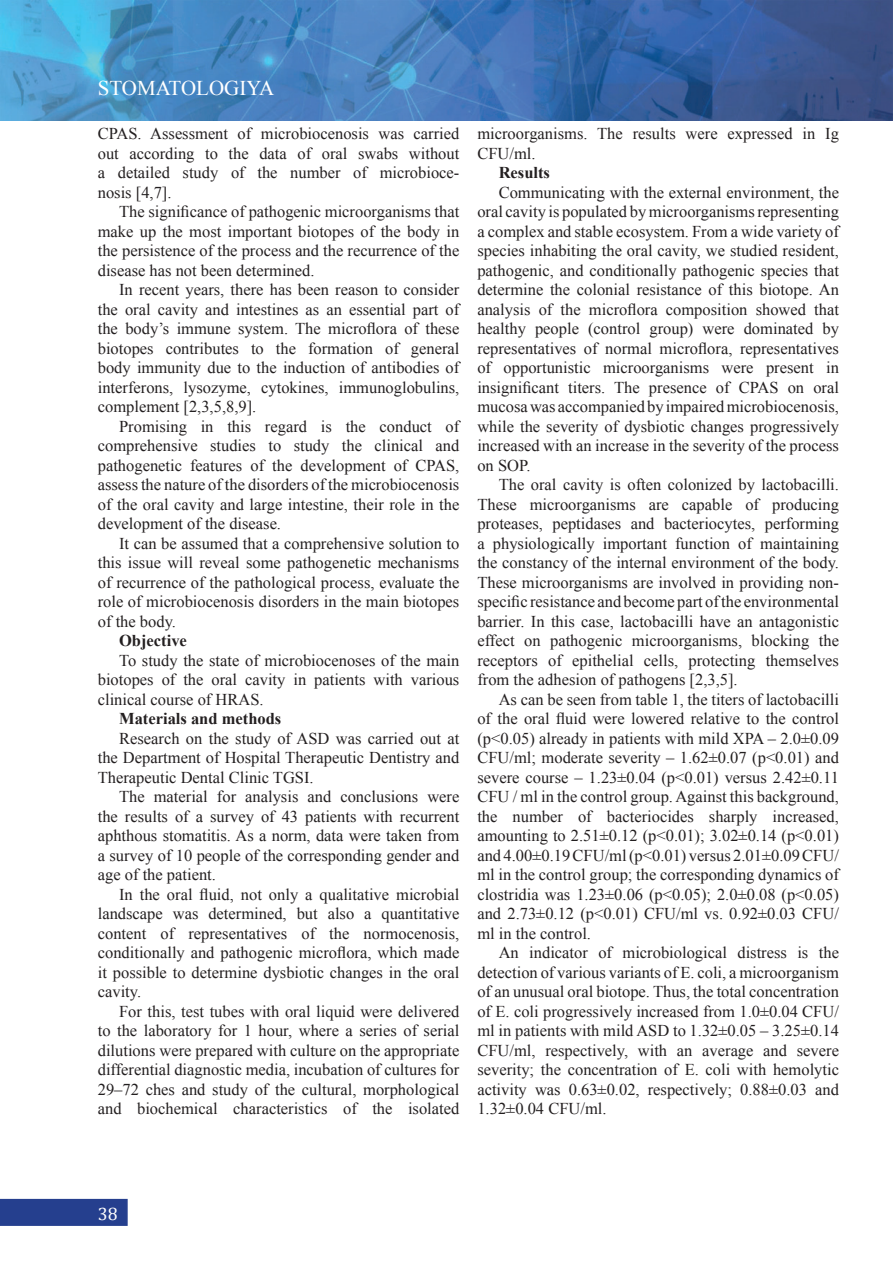
<style>
.page{position:relative;width:893px;height:1263px;background:#fff}
.page>*{position:absolute;margin:0;border:0;box-sizing:border-box;transform-origin:0 0}
.t1{font:21px "Times New Roman";color:#fff}
.t2{font:18px "Cambria";color:#fff}
.t3{font:16.5px/19.5px "Times New Roman";color:#231f20;text-align:justify}
.t4{font:700 16.5px "Times New Roman";color:#231f20}
</style>
<div class="page">
<img style="left:0;top:0;width:893px;height:121px">
<div style="left:0;top:1199px;width:128px;height:27px;background:#253f8e;border:2px solid #253f8e"></div>
<p class="t1" style="left:98px;top:74px;width:178px">STOMATOLOGIYA</p>
<p class="t3" style="left:98px;top:123px;width:363px">CPAS. Assessment of microbiocenosis was carried out according to the data of oral swabs without a detailed study of the number of microbioce&shy;nosis [4,7].</p>
<p class="t3" style="left:98px;top:201px;width:363px;text-indent:21px">The significance of pathogenic microorganisms that make up the most important biotopes of the body in the persistence of the process and the recurrence of the disease has not been determined.</p>
<p class="t3" style="left:98px;top:279px;width:363px;text-indent:21px">In recent years, there has been reason to consider the oral cavity and intestines as an essential part of the body’s immune system. The microflora of these biotopes contributes to the formation of general body immunity due to the induction of antibodies of interferons, lysozyme, cytokines, immunoglobulins, complement [2,3,5,8,9].</p>
<p class="t3" style="left:98px;top:416px;width:363px;text-indent:21px">Promising in this regard is the conduct of comprehensive studies to study the clinical and pathogenetic features of the development of CPAS, assess the nature of the disorders of the microbiocenosis of the oral cavity and large intestine, their role in the development of the disease.</p>
<p class="t3" style="left:98px;top:533px;width:363px;text-indent:21px">It can be assumed that a comprehensive solution to this issue will reveal some pathogenetic mechanisms of recurrence of the pathological process, evaluate the role of microbiocenosis disorders in the main biotopes of the body.</p>
<p class="t4" style="left:119px;top:629px;width:69px">Objective</p>
<p class="t3" style="left:98px;top:650px;width:363px;text-indent:21px">To study the state of microbiocenoses of the main biotopes of the oral cavity in patients with various clinical course of HRAS.</p>
<p class="t4" style="left:119px;top:707px;width:164px">Materials and methods</p>
<p class="t3" style="left:98px;top:728px;width:363px;text-indent:21px">Research on the study of ASD was carried out at the Department of Hospital Therapeutic Dentistry and Therapeutic Dental Clinic TGSI.</p>
<p class="t3" style="left:98px;top:787px;width:363px;text-indent:21px">The material for analysis and conclusions were the results of a survey of 43 patients with recurrent aphthous stomatitis. As a norm, data were taken from a survey of 10 people of the corresponding gender and age of the patient.</p>
<p class="t3" style="left:98px;top:884px;width:363px;text-indent:21px">In the oral fluid, not only a qualitative microbial landscape was determined, but also a quantitative content of representatives of the normocenosis, conditionally and pathogenic microflora, which made it possible to determine dysbiotic changes in the oral cavity.</p>
<p class="t3" style="left:98px;top:1001px;width:363px;text-indent:21px">For this, test tubes with oral liquid were delivered to the laboratory for 1 hour, where a series of serial dilutions were prepared with culture on the appropriate differential diagnostic media, incubation of cultures for 29–72 ches and study of the cultural, morphological and biochemical characteristics of the isolated</p>
<p class="t3" style="left:477px;top:124px;width:363px">microorganisms. The results were expressed in Ig<br>CFU/ml.</p>
<p class="t4" style="left:499px;top:161px;width:53px">Results</p>
<p class="t3" style="left:477px;top:182px;width:363px;text-indent:21px">Communicating with the external environment, the oral cavity is populated by microorganisms representing a complex and stable ecosystem. From a wide variety of species inhabiting the oral cavity, we studied resident, pathogenic, and conditionally pathogenic species that determine the colonial resistance of this biotope. An analysis of the microflora composition showed that healthy people (control group) were dominated by representatives of normal microflora, representatives of opportunistic microorganisms were present in insignificant titers. The presence of CPAS on oral mucosa was accompanied by impaired microbiocenosis, while the severity of dysbiotic changes progressively increased with an increase in the severity of the process on SOP.</p>
<p class="t3" style="left:477px;top:475px;width:363px;text-indent:21px">The oral cavity is often colonized by lactobacilli.<br>These microorganisms are capable of producing proteases, peptidases and bacteriocytes, performing a physiologically important function of maintaining the constancy of the internal environment of the body.<br>These microorganisms are involved in providing non&shy;specific resistance and become part of the environmental barrier. In this case, lactobacilli have an antagonistic effect on pathogenic microorganisms, blocking the receptors of epithelial cells, protecting themselves from the adhesion of pathogens [2,3,5].</p>
<p class="t3" style="left:477px;top:689px;width:363px;text-indent:21px">As can be seen from table 1, the titers of lactobacilli of the oral fluid were lowered relative to the control (р&lt;0.05) already in patients with mild XPA – 2.0±0.09<br>CFU/ml; moderate severity – 1.62±0.07 (р&lt;0.01) and severe course – 1.23±0.04 (р&lt;0.01) versus 2.42±0.11<br>CFU / ml in the control group. Against this background, the number of bacteriocides sharply increased, amounting to 2.51±0.12 (р&lt;0.01); 3.02±0.14 (р&lt;0.01) and 4.00±0.19 CFU/ml (р&lt;0.01) versus 2.01±0.09 CFU/ ml in the control group; the corresponding dynamics of clostridia was 1.23±0.06 (р&lt;0.05); 2.0±0.08 (р&lt;0.05) and 2.73±0.12 (р&lt;0.01) CFU/ml vs. 0.92±0.03 CFU/ ml in the control.</p>
<p class="t3" style="left:477px;top:943px;width:363px;text-indent:21px">An indicator of microbiological distress is the detection of various variants of E. coli, a microorganism of an unusual oral biotope. Thus, the total concentration of E. coli progressively increased from 1.0±0.04 CFU/ ml in patients with mild ASD to 1.32±0.05 – 3.25±0.14<br>CFU/ml, respectively, with an average and severe severity; the concentration of E. coli with hemolytic activity was 0.63±0.02, respectively; 0.88±0.03 and 1.32±0.04 CFU/ml.</p>
<p class="t2" style="left:98px;top:1203px;width:21px">38</p>
</div>
